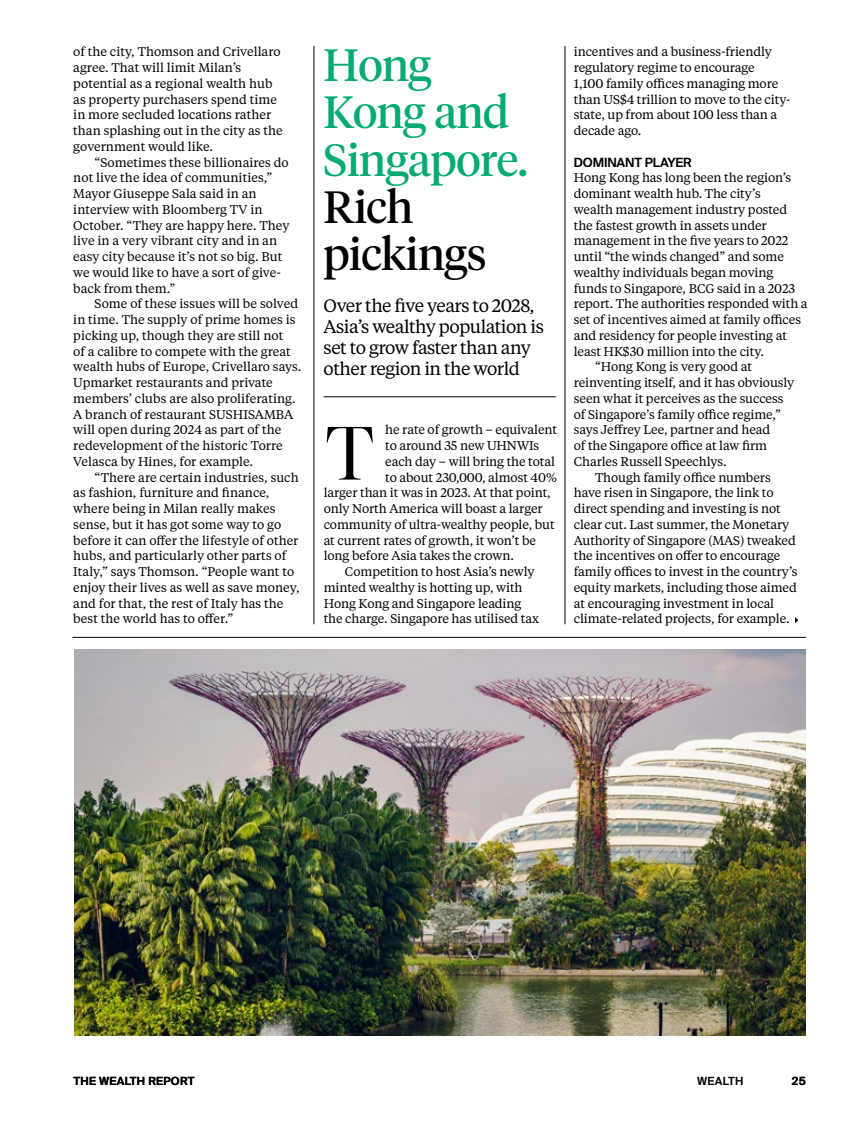
<style>
.page{position:relative;width:851px;height:1127px;background:#fff}
.page>*{position:absolute;margin:0;border:0;box-sizing:border-box;transform-origin:0 0}
.t1{font:300 75px "Tiempos Fine";color:#000}
.t2{font:45px/47.2px "Tiempos Headline";letter-spacing:-.01em;color:#03aa72}
.t3{font:45px/47.2px "Tiempos Headline";letter-spacing:-.01em;color:#000}
.t4{font:18px/21px "Tiempos Text";letter-spacing:-.03em;color:#000}
.t5{font:600 12.75px "Suisse Intl";letter-spacing:-.01em;color:#000}
.t6{font:12.6px/15.8px "Tiempos Text";letter-spacing:-.01em;color:#000}
.t7{font:600 11.25px "Suisse Intl";letter-spacing:.025em;color:#000}
</style>
<div class="page">
<hr style="left:313px;top:46px;width:1px;height:578px;background:#000">
<hr style="left:564px;top:46px;width:1px;height:578px;background:#000">
<img style="left:74px;top:649px;width:731px;height:386px">
<hr style="left:323px;top:396px;width:232px;height:1px;background:#000">
<svg style="left:795px;top:617px;width:3px;height:6px"></svg>
<hr style="left:73px;top:637px;width:732px;height:1px;background:#000">
<p class="t6" style="left:73px;top:43px;width:211px">of the city, Thomson and Crivellaro agree. That will limit Milan’s potential as a regional wealth hub as property purchasers spend time in more secluded locations rather than splashing out in the city as the government would like.</p>
<p class="t6" style="left:73px;top:154px;width:218px;text-indent:21px">“Sometimes these billionaires do not live the idea of communities,”<br>Mayor Giuseppe Sala said in an interview with Bloomberg TV in<br>October. “They are happy here. They live in a very vibrant city and in an easy city because it’s not so big. But we would like to have a sort of give&shy;back from them.”</p>
<p class="t6" style="left:73px;top:295px;width:230px;text-indent:21px">Some of these issues will be solved in time. The supply of prime homes is picking up, though they are still not<br>of a calibre to compete with the great wealth hubs of Europe, Crivellaro says.<br>Upmarket restaurants and private members’ clubs are also proliferating.<br>A branch of restaurant SUSHISAMBA will open during 2024 as part of the redevelopment of the historic Torre Velasca by Hines, for example.</p>
<p class="t6" style="left:73px;top:469px;width:228px;text-indent:21px">“There are certain industries, such as fashion, furniture and finance, where being in Milan really makes sense, but it has got some way to go before it can offer the lifestyle of other hubs, and particularly other parts of Italy,” says Thomson. “People want to enjoy their lives as well as save money, and for that, the rest of Italy has the best the world has to offer.”</p>
<h2 class="t2" style="left:323px;top:39px;width:205px">Hong<br>Kong and<br>Singapore.</h2>
<h2 class="t3" style="left:323px;top:181px;width:165px">Rich pickings</h2>
<h3 class="t4" style="left:323px;top:295px;width:222px">Over the five years to 2028,<br>Asia’s wealthy population is set to grow faster than any other region in the world</h3>
<p class="t6" style="left:385px;top:421px;width:173px">he rate of growth – equivalent</p>
<p class="t6" style="left:385px;top:437px;width:155px">to around 35 new UHNWIs</p>
<p class="t6" style="left:385px;top:453px;width:171px">each day – will bring the total</p>
<p class="t6" style="left:385px;top:469px;width:173px">to about 230,000, almost 40%</p>
<p class="t6" style="left:323px;top:484px;width:228px">larger than it was in 2023. At that point,</p>
<p class="t6" style="left:323px;top:500px;width:220px">only North America will boast a larger</p>
<p class="t6" style="left:323px;top:516px;width:232px">community of ultra-wealthy people, but</p>
<p class="t6" style="left:323px;top:532px;width:214px">at current rates of growth, it won’t be</p>
<p class="t6" style="left:323px;top:547px;width:192px">long before Asia takes the crown.</p>
<p class="t6" style="left:345px;top:563px;width:191px">Competition to host Asia’s newly</p>
<p class="t6" style="left:323px;top:579px;width:200px">minted wealthy is hotting up, with</p>
<p class="t6" style="left:323px;top:595px;width:199px">Hong Kong and Singapore leading</p>
<p class="t6" style="left:323px;top:610px;width:217px">the charge. Singapore has utilised tax</p>
<h1 class="t1" style="left:325px;top:408px;width:50px">T</h1>
<p class="t6" style="left:573px;top:43px;width:218px">incentives and a business-friendly regulatory regime to encourage<br>1,100 family offices managing more than US$4 trillion to move to the city&shy;state, up from about 100 less than a decade ago.</p>
<p class="t5" style="left:573px;top:155px;width:120px">DOMINANT PLAYER</p>
<p class="t6" style="left:573px;top:169px;width:219px">Hong Kong has long been the region’s</p>
<p class="t6" style="left:573px;top:185px;width:188px">dominant wealth hub. The city’s</p>
<p class="t6" style="left:573px;top:201px;width:215px">wealth management industry posted</p>
<p class="t6" style="left:573px;top:217px;width:194px">the fastest growth in assets under</p>
<p class="t6" style="left:573px;top:232px;width:216px">management in the five years to 2022</p>
<p class="t6" style="left:573px;top:248px;width:212px">until “the winds changed” and some</p>
<p class="t6" style="left:573px;top:264px;width:201px">wealthy individuals began moving</p>
<p class="t6" style="left:573px;top:280px;width:223px">funds to Singapore, BCG said in a 2023</p>
<p class="t6" style="left:573px;top:295px;width:235px">report. The authorities responded with a</p>
<p class="t6" style="left:573px;top:311px;width:229px">set of incentives aimed at family offices</p>
<p class="t6" style="left:573px;top:327px;width:215px">and residency for people investing at</p>
<p class="t6" style="left:573px;top:343px;width:192px">least HK$30 million into the city.</p>
<p class="t6" style="left:595px;top:358px;width:159px">“Hong Kong is very good at</p>
<p class="t6" style="left:573px;top:374px;width:222px">reinventing itself, and it has obviously</p>
<p class="t6" style="left:573px;top:390px;width:211px">seen what it perceives as the success</p>
<p class="t6" style="left:573px;top:406px;width:209px">of Singapore’s family office regime,”</p>
<p class="t6" style="left:573px;top:421px;width:198px">says Jeffrey Lee, partner and head</p>
<p class="t6" style="left:573px;top:437px;width:195px">of the Singapore office at law firm</p>
<p class="t6" style="left:573px;top:453px;width:154px">Charles Russell Speechlys.</p>
<p class="t6" style="left:595px;top:469px;width:177px">Though family office numbers</p>
<p class="t6" style="left:573px;top:484px;width:201px">have risen in Singapore, the link to</p>
<p class="t6" style="left:573px;top:500px;width:208px">direct spending and investing is not</p>
<p class="t6" style="left:573px;top:516px;width:217px">clear cut. Last summer, the Monetary</p>
<p class="t6" style="left:573px;top:532px;width:223px">Authority of Singapore (MAS) tweaked</p>
<p class="t6" style="left:573px;top:547px;width:208px">the incentives on offer to encourage</p>
<p class="t6" style="left:573px;top:563px;width:225px">family offices to invest in the country’s</p>
<p class="t6" style="left:573px;top:579px;width:224px">equity markets, including those aimed</p>
<p class="t6" style="left:573px;top:595px;width:202px">at encouraging investment in local</p>
<p class="t6" style="left:573px;top:610px;width:217px">climate-related projects, for example.</p>
<p class="t7" style="left:73px;top:1074px;width:122px">THE WEALTH REPORT</p>
<p class="t7" style="left:697px;top:1074px;width:48px">WEALTH</p>
<p class="t7" style="left:791px;top:1074px;width:15px">25</p>
</div>
